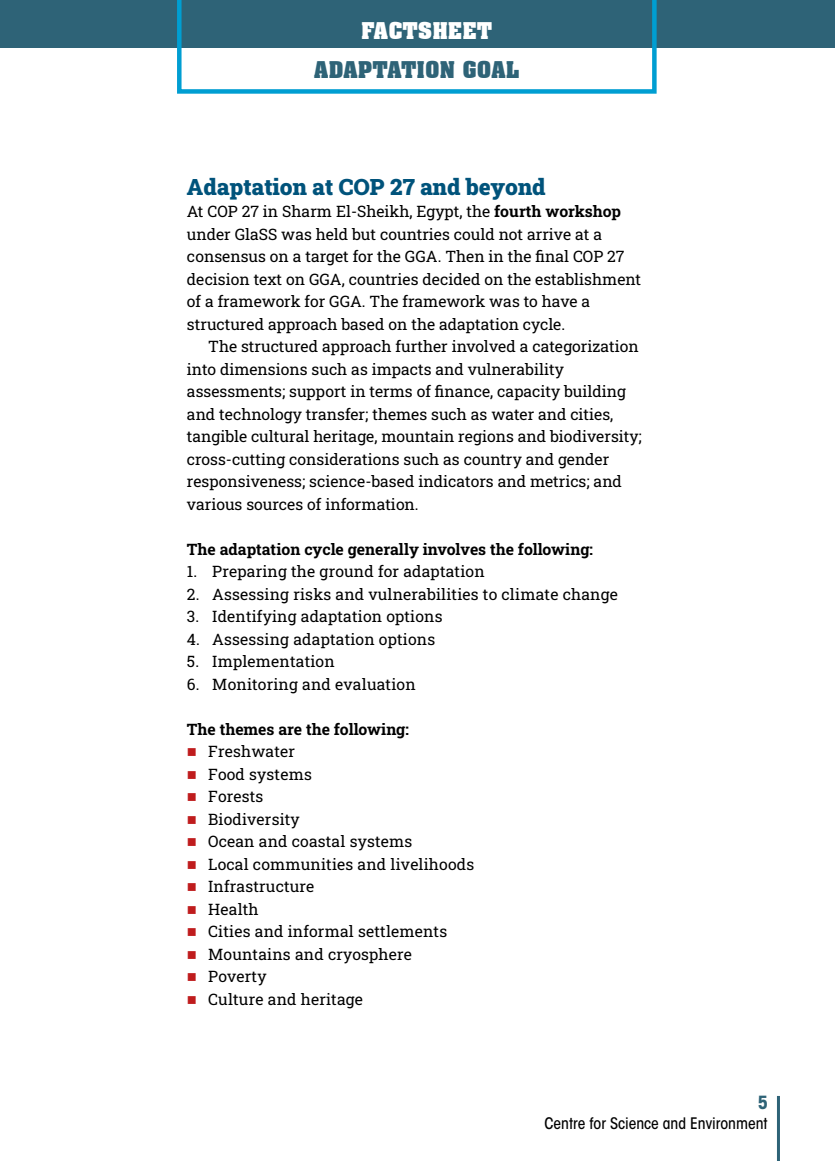
<style>
.page{position:relative;width:835px;height:1161px;background:#fff}
.page>*{position:absolute;margin:0;border:0;box-sizing:border-box;transform-origin:0 0}
.t1{font:900 22.5px "Roboto Slab";color:#00537b}
.t2{font:700 22.5px "Aachen BT";color:#2e6377}
.t3{font:700 22.5px "Aachen BT";color:#fff}
.t4{font:700 condensed 18px "ITC Avant Garde Std";color:#2e6377}
.t5{font:15.75px/22.5px "Roboto Slab";color:#000}
.t6{font:700 15.75px "Roboto Slab";color:#000}
.t7{font:500 condensed 15.75px "ITC Avant Garde Std";color:#000}
.s1{font-weight:700}
.s2{color:#bf1c1d}
</style>
<div class="page">
<div style="left:0;top:0;width:835px;height:48px;background:#2e6377"></div>
<svg style="left:177px;top:0;width:480px;height:94px"></svg>
<hr style="left:777px;top:1096px;width:3px;height:65px;background:#2e6377">
<h1 class="t3" style="left:361px;top:17px;width:133px">FACTSHEET</h1>
<h1 class="t2" style="left:314px;top:56px;width:207px">ADAPTATION GOAL</h1>
<h1 class="t1" style="left:187px;top:171px;width:360px">Adaptation at COP 27 and beyond</h1>
<p class="t5" style="left:187px;top:200px;width:456px">At COP 27 in Sharm El-Sheikh, Egypt, the <span class="s1">fourth workshop </span>under GlaSS was held but countries could not arrive at a consensus on a target for the GGA. Then in the final COP 27 decision text on GGA, countries decided on the establishment of a framework for GGA. The framework was to have a structured approach based on the adaptation cycle.</p>
<p class="t5" style="left:187px;top:335px;width:456px;text-indent:21px">The structured approach further involved a categorization into dimensions such as impacts and vulnerability assessments; support in terms of finance, capacity building and technology transfer; themes such as water and cities, tangible cultural heritage, mountain regions and biodiversity; cross-cutting considerations such as country and gender responsiveness; science-based indicators and metrics; and various sources of information.</p>
<p class="t6" style="left:187px;top:538px;width:408px">The adaptation cycle generally involves the following:</p>
<p class="t5" style="left:187px;top:560px;width:299px">1. Preparing the ground for adaptation</p>
<p class="t5" style="left:187px;top:582px;width:432px">2. Assessing risks and vulnerabilities to climate change</p>
<p class="t5" style="left:187px;top:605px;width:257px">3. Identifying adaptation options</p>
<p class="t5" style="left:187px;top:627px;width:250px">4. Assessing adaptation options</p>
<p class="t5" style="left:187px;top:650px;width:149px">5. Implementation</p>
<p class="t5" style="left:187px;top:672px;width:230px">6. Monitoring and evaluation</p>
<p class="t6" style="left:187px;top:718px;width:224px">The themes are the following:</p>
<p class="t5" style="left:187px;top:740px;width:110px"><span class="s2">■</span> Freshwater</p>
<p class="t5" style="left:187px;top:762px;width:126px"><span class="s2">■</span> Food systems</p>
<p class="t5" style="left:187px;top:785px;width:78px"><span class="s2">■</span> Forests</p>
<p class="t5" style="left:187px;top:807px;width:114px"><span class="s2">■</span> Biodiversity</p>
<p class="t5" style="left:187px;top:830px;width:227px"><span class="s2">■</span> Ocean and coastal systems</p>
<p class="t5" style="left:187px;top:852px;width:289px"><span class="s2">■</span> Local communities and livelihoods</p>
<p class="t5" style="left:187px;top:875px;width:129px"><span class="s2">■</span> Infrastructure</p>
<p class="t5" style="left:187px;top:897px;width:73px"><span class="s2">■</span> Health</p>
<p class="t5" style="left:187px;top:920px;width:262px"><span class="s2">■</span> Cities and informal settlements</p>
<p class="t5" style="left:187px;top:942px;width:227px"><span class="s2">■</span> Mountains and cryosphere</p>
<p class="t5" style="left:187px;top:965px;width:81px"><span class="s2">■</span> Poverty</p>
<p class="t5" style="left:187px;top:987px;width:178px"><span class="s2">■</span> Culture and heritage</p>
<p class="t4" style="left:758px;top:1091px;width:12px">5</p>
<p class="t7" style="left:545px;top:1113px;width:225px">Centre for Science and Environment</p>
</div>
